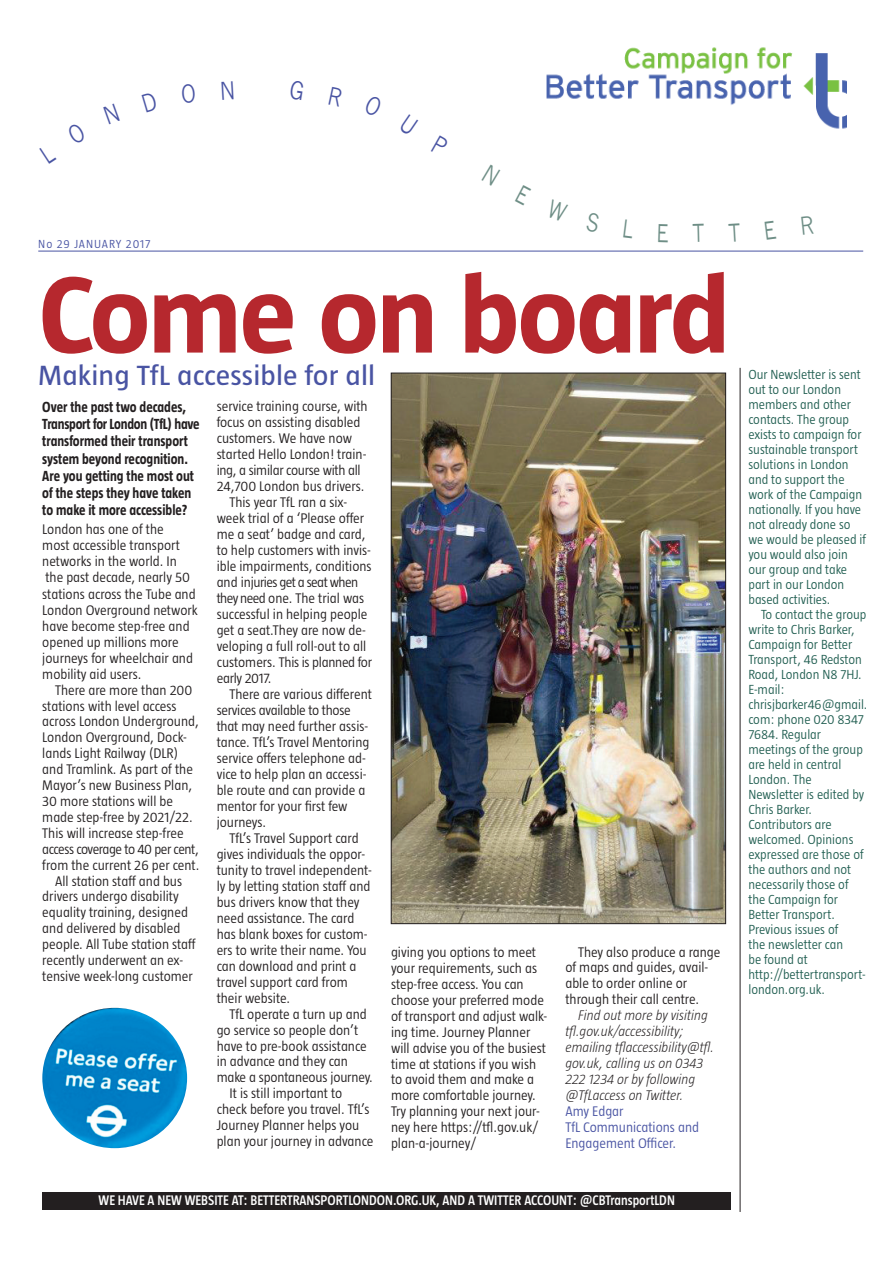
<style>
.page{position:relative;width:893px;height:1263px;background:#fff}
.page>*{position:absolute;margin:0;border:0;box-sizing:border-box;transform-origin:0 0}
.t1{font:700 111px "Taz";letter-spacing:-.02em;color:#b6282e;scale:1.09 1}
.t2{font:28.5px "Taz";letter-spacing:.005em;color:#4954a3;scale:1.1 1}
.t3{font:700 15px/17.2px "Taz";color:#231f20;scale:.9 1}
.t4{font:300 14.25px/15.9px "Taz";color:#231f20}
.t5{font:italic 300 14.25px/15.9px "Taz";color:#231f20}
.t6{font:300 14.25px "Taz";letter-spacing:-.02em;color:#231f20}
.t7{font:600 14.25px "Taz";color:#fff;scale:.93 1}
.t8{font:300 14.25px/16px "Taz";color:#4954a3}
.t9{font:300 14.25px "Taz";letter-spacing:-.035em;color:#231f20}
.t10{font:300 14.25px "Taz";letter-spacing:-.04em;color:#231f20}
.t11{font:300 13.5px/15px "Taz";color:#236053}
.t12{font:300 12px "Taz";letter-spacing:.075em;color:#4954a3}
</style>
<div class="page">
<img style="left:546px;top:47px;width:300px;height:82px">
<hr style="left:740px;top:368px;width:1px;height:844px;background:#231f20">
<hr style="left:38px;top:251px;width:825px;height:1px;background:#4954a3">
<div style="left:42px;top:1192px;width:689px;height:18px;background:#231f20"></div>
<img style="left:393px;top:375px;width:331px;height:547px">
<img style="left:42px;top:1008px;width:145px;height:140px">
<p class="t12" style="left:38px;top:237px;width:114px">No 29 JANUARY 2017</p>
<h1 class="t1" style="left:38px;top:257px;width:636px">Come on board</h1>
<h2 class="t2" style="left:38px;top:361px;width:308px">Making TfL accessible for all</h2>
<p class="t3" style="left:42px;top:398px;width:176px">Over the past two decades,<br>Transport for London (TfL) have transformed their transport system beyond recognition.<br>Are you getting the most out of the steps they have taken to make it more accessible?</p>
<p class="t4" style="left:42px;top:522px;width:157px">London has one of the<br>most accessible transport networks in the world. In the past decade, nearly 50 stations across the Tube and<br>London Overground network have become step-free and opened up millions more journeys for wheelchair and mobility aid users.</p>
<p class="t4" style="left:55px;top:682px;width:139px">There are more than 200</p>
<p class="t4" style="left:42px;top:698px;width:136px">stations with level access</p>
<p class="t4" style="left:42px;top:714px;width:158px">across London Underground,</p>
<p class="t4" style="left:42px;top:730px;width:146px">London Overground, Dock-</p>
<p class="t4" style="left:42px;top:746px;width:138px">lands Light Railway (DLR)</p>
<p class="t4" style="left:42px;top:761px;width:152px">and Tramlink. As part of the</p>
<p class="t4" style="left:42px;top:777px;width:151px">Mayor’s new Business Plan,</p>
<p class="t4" style="left:42px;top:793px;width:132px">30 more stations will be</p>
<p class="t4" style="left:42px;top:809px;width:152px">made step-free by 2021/22.</p>
<p class="t4" style="left:42px;top:825px;width:143px">This will increase step-free</p>
<p class="t9" style="left:42px;top:841px;width:158px">access coverage to 40 per cent,</p>
<p class="t4" style="left:42px;top:857px;width:159px">from the current 26 per cent.</p>
<p class="t4" style="left:55px;top:873px;width:129px">All station staff and bus</p>
<p class="t4" style="left:42px;top:889px;width:138px">drivers undergo disability</p>
<p class="t4" style="left:42px;top:905px;width:147px">equality training, designed</p>
<p class="t4" style="left:42px;top:920px;width:140px">and delivered by disabled</p>
<p class="t4" style="left:42px;top:936px;width:155px">people. All Tube station staff</p>
<p class="t4" style="left:42px;top:952px;width:142px">recently underwent an ex-</p>
<p class="t4" style="left:42px;top:968px;width:152px">tensive week-long customer</p>
<p class="t4" style="left:217px;top:398px;width:153px">service training course, with</p>
<p class="t4" style="left:217px;top:414px;width:145px">focus on assisting disabled</p>
<p class="t4" style="left:217px;top:430px;width:137px">customers. We have now</p>
<p class="t4" style="left:217px;top:446px;width:151px">started Hello London! train-</p>
<p class="t6" style="left:217px;top:463px;width:145px">ing, a similar course with all</p>
<p class="t4" style="left:217px;top:478px;width:149px">24,700 London bus drivers.</p>
<p class="t4" style="left:229px;top:494px;width:119px">This year TfL ran a six-</p>
<p class="t4" style="left:217px;top:510px;width:149px">week trial of a ‘Please offer</p>
<p class="t4" style="left:217px;top:526px;width:151px">me a seat’ badge and card,</p>
<p class="t4" style="left:217px;top:542px;width:156px">to help customers with invis-</p>
<p class="t4" style="left:217px;top:558px;width:157px">ible impairments, conditions</p>
<p class="t10" style="left:217px;top:574px;width:143px">and injuries get a seat when</p>
<p class="t4" style="left:217px;top:590px;width:149px">they need one. The trial was</p>
<p class="t4" style="left:217px;top:606px;width:152px">successful in helping people</p>
<p class="t4" style="left:217px;top:622px;width:151px">get a seat.They are now de-</p>
<p class="t4" style="left:217px;top:638px;width:151px">veloping a full roll-out to all</p>
<p class="t6" style="left:217px;top:654px;width:157px">customers. This is planned for</p>
<p class="t6" style="left:217px;top:670px;width:56px">early 2017.</p>
<p class="t4" style="left:229px;top:686px;width:144px">There are various different</p>
<p class="t6" style="left:217px;top:702px;width:136px">services available to those</p>
<p class="t4" style="left:217px;top:718px;width:153px">that may need further assis-</p>
<p class="t4" style="left:217px;top:734px;width:154px">tance. TfL’s Travel Mentoring</p>
<p class="t4" style="left:217px;top:750px;width:151px">service offers telephone ad-</p>
<p class="t4" style="left:217px;top:766px;width:151px">vice to help plan an accessi-</p>
<p class="t4" style="left:217px;top:782px;width:150px">ble route and can provide a</p>
<p class="t4" style="left:217px;top:798px;width:132px">mentor for your first few</p>
<p class="t4" style="left:217px;top:814px;width:51px">journeys.</p>
<p class="t4" style="left:229px;top:830px;width:131px">TfL’s Travel Support card</p>
<p class="t4" style="left:217px;top:846px;width:150px">gives individuals the oppor-</p>
<p class="t4" style="left:217px;top:862px;width:157px">tunity to travel independent-</p>
<p class="t4" style="left:217px;top:878px;width:155px">ly by letting station staff and</p>
<p class="t4" style="left:217px;top:894px;width:144px">bus drivers know that they</p>
<p class="t4" style="left:217px;top:910px;width:139px">need assistance. The card</p>
<p class="t4" style="left:217px;top:926px;width:152px">has blank boxes for custom-</p>
<p class="t4" style="left:217px;top:942px;width:152px">ers to write their name. You</p>
<p class="t4" style="left:217px;top:958px;width:141px">can download and print a</p>
<p class="t4" style="left:217px;top:974px;width:133px">travel support card from</p>
<p class="t4" style="left:217px;top:990px;width:75px">their website.</p>
<p class="t4" style="left:229px;top:1006px;width:139px">TfL operate a turn up and</p>
<p class="t4" style="left:217px;top:1022px;width:143px">go service so people don’t</p>
<p class="t4" style="left:217px;top:1038px;width:152px">have to pre-book assistance</p>
<p class="t4" style="left:217px;top:1054px;width:133px">in advance and they can</p>
<p class="t4" style="left:217px;top:1070px;width:158px">make a spontaneous journey.</p>
<p class="t4" style="left:229px;top:1086px;width:114px">It is still important to</p>
<p class="t4" style="left:217px;top:1101px;width:154px">check before you travel. TfL’s</p>
<p class="t4" style="left:217px;top:1117px;width:144px">Journey Planner helps you</p>
<p class="t4" style="left:217px;top:1133px;width:158px">plan your journey in advance</p>
<p class="t4" style="left:391px;top:944px;width:158px">giving you options to meet your requirements, such as step-free access. You can choose your preferred mode of transport and adjust walk&shy;ing time. Journey Planner will advise you of the busiest time at stations if you wish to avoid them and make a more comfortable journey.<br>Try planning your next jour&shy;ney here https://tfl.gov.uk/ plan-a-journey/</p>
<p class="t4" style="left:565px;top:944px;width:157px;text-indent:13px">They also produce a range of maps and guides, avail&shy;able to order online or through their call centre.</p>
<p class="t5" style="left:565px;top:1007px;width:150px;text-indent:13px">Find out more by visiting tfl.gov.uk/accessibility; emailing tflaccessibility@tfl. gov.uk, calling us on 0343<br>222 1234 or by following @TfLaccess on Twitter.</p>
<p class="t8" style="left:565px;top:1103px;width:135px">Amy Edgar<br>TfL Communications and<br>Engagement Officer.</p>
<p class="t7" style="left:99px;top:1192px;width:621px">WE HAVE A NEW WEBSITE AT: BETTERTRANSPORTLONDON.ORG.UK, AND A TWITTER ACCOUNT: @CBTransportLDN</p>
<p class="t11" style="left:748px;top:367px;width:119px">Our Newsletter is sent out to our London members and other contacts. The group exists to campaign for sustainable transport solutions in London and to support the work of the Campaign nationally. If you have not already done so we would be pleased if you would also join our group and take part in our London based activities.</p>
<p class="t11" style="left:748px;top:607px;width:120px;text-indent:13px">To contact the group write to Chris Barker,<br>Campaign for Better<br>Transport, 46 Redston<br>Road, London N8 7HJ.<br>E-mail: chrisjbarker46@gmail. com: phone 020 8347<br>7684. Regular meetings of the group are held in central<br>London. The<br>Newsletter is edited by<br>Chris Barker.<br>Contributors are welcomed. Opinions expressed are those of the authors and not necessarily those of the Campaign for<br>Better Transport.<br>Previous issues of<br>the newsletter can<br>be found at http://bettertransport&shy;london.org.uk.</p>
</div>
